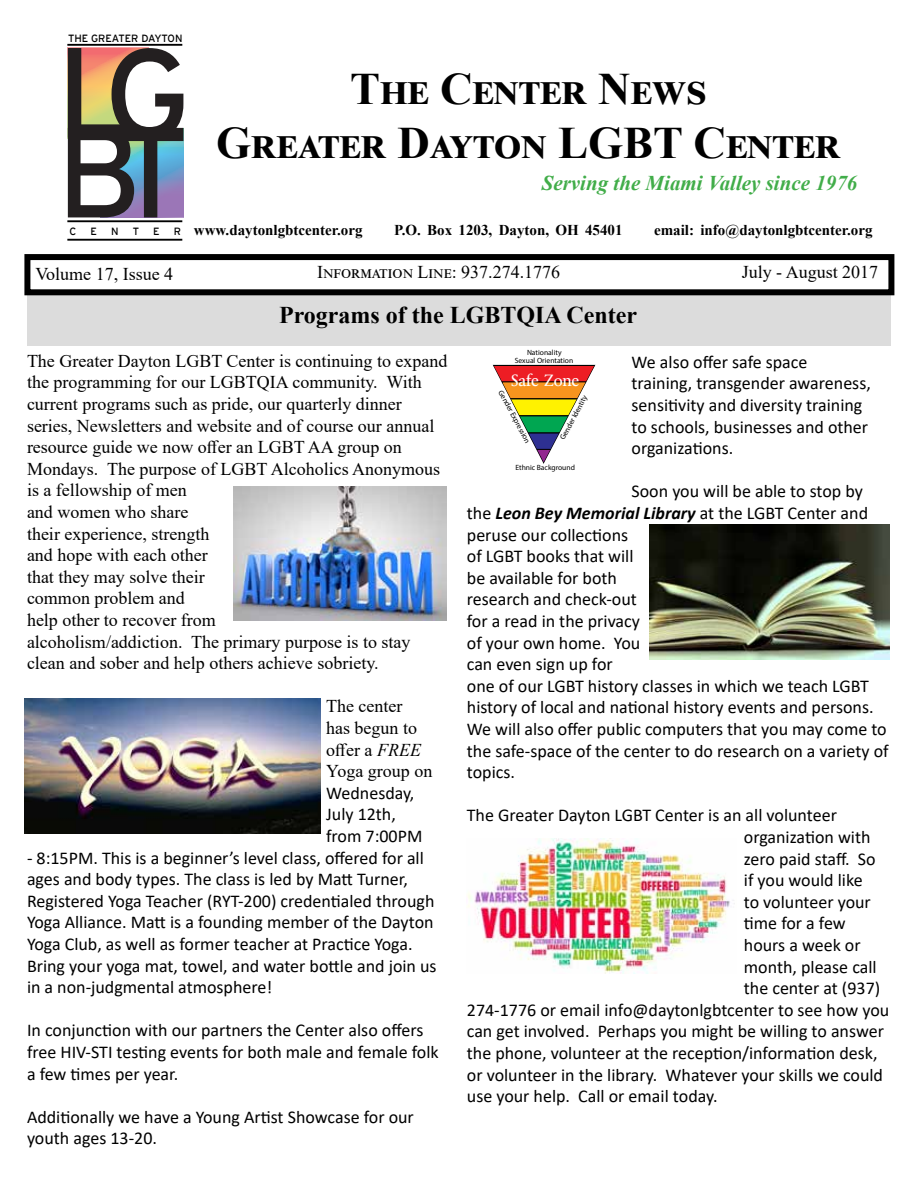
<style>
.page{position:relative;width:918px;height:1188px;background:#fff}
.page>*{position:absolute;margin:0;border:0;box-sizing:border-box;transform-origin:0 0}
.t1{font:700 45px/54px "Times New Roman";letter-spacing:.005em;color:#000;text-align:center}
.t2{font:36.9px "Interstate";color:#231f20}
.t3{font:700 24px "Times New Roman";color:#000}
.t4{font:italic 700 21px "Times New Roman";color:#41ad49}
.t5{font:18px/21.6px "Calibri";color:#000}
.t6{font:18px/21.6px "Times New Roman";color:#000}
.t7{font:15.15px "Byington";color:#fff}
.t8{font:700 15px "Times New Roman";color:#000}
.t9{font:10.65px "Interstate";color:#231f20;scale:.94 1}
.t10{font:10.5px "Interstate";color:#000}
.t11{font:7.5px "Myriad Pro";color:#000}
.s1{font-style:italic}
.s2{font-weight:700;font-style:italic}
</style>
<div class="page">
<hr style="left:67px;top:44px;width:115px;height:2px;background:#000">
<svg style="left:67px;top:48px;width:117px;height:174px"></svg>
<hr style="left:67px;top:220px;width:115px;height:2px;background:#000">
<hr style="left:67px;top:239px;width:115px;height:2px;background:#000">
<div style="left:24px;top:254px;width:870px;height:41px;border:6px solid #000"></div>
<svg style="left:538px;top:254px;width:323px;height:38px"></svg>
<div style="left:27px;top:292px;width:864px;height:54px;background:#dcdcdc"></div>
<img style="left:234px;top:486px;width:212px;height:135px">
<img style="left:24px;top:699px;width:297px;height:135px">
<img style="left:650px;top:525px;width:240px;height:135px">
<svg style="left:493px;top:364px;width:103px;height:100px"></svg>
<img style="left:468px;top:838px;width:267px;height:135px">
<p class="t10" style="left:68px;top:32px;width:116px">THE GREATER DAYTON</p>
<h1 class="t1" style="left:216px;top:61px;width:621px">The Center News<br>Greater Dayton LGBT Center</h1>
<p class="t4" style="left:542px;top:169px;width:317px">Serving the Miami Valley since 1976</p>
<p class="t8" style="left:194px;top:219px;width:170px">www.daytonlgbtcenter.org</p>
<p class="t8" style="left:394px;top:219px;width:230px">P.O. Box 1203, Dayton, OH 45401</p>
<p class="t8" style="left:654px;top:219px;width:220px">email: info@daytonlgbtcenter.org</p>
<p class="t6" style="left:317px;top:261px;width:245px">Information Line: 937.274.1776</p>
<h3 class="t3" style="left:279px;top:298px;width:360px">Programs of the LGBTQIA Center</h3>
<p class="t6" style="left:27px;top:349px;width:422px">The Greater Dayton LGBT Center is continuing to expand the programming for our LGBTQIA community. With current programs such as pride, our quarterly dinner series, Newsletters and website and of course our annual resource guide we now offer an LGBT AA group on Mondays. The purpose of LGBT Alcoholics Anonymous is a fellowship of men<br>and women who share<br>their experience, strength<br>and hope with each other<br>that they may solve their<br>common problem and<br>help other to recover from<br>alcoholism/addiction. The primary purpose is to stay clean and sober and help others achieve sobriety.</p>
<p class="t6" style="left:326px;top:695px;width:108px">The center<br>has begun to offer a <span class="s1">FREE<br></span>Yoga group on</p>
<p class="t5" style="left:326px;top:781px;width:98px">Wednesday,<br>July 12th, from 7:00PM</p>
<p class="t5" style="left:27px;top:846px;width:411px">- 8:15PM. This is a beginner’s level class, offered for all ages and body types. The class is led by Matt Turner, Registered Yoga Teacher (RYT-200) credentialed through Yoga Alliance. Matt is a founding member of the Dayton Yoga Club, as well as former teacher at Practice Yoga.<br>Bring your yoga mat, towel, and water bottle and join us in a non-judgmental atmosphere!</p>
<p class="t5" style="left:27px;top:1019px;width:413px">In conjunction with our partners the Center also offers free HIV-STI testing events for both male and female folk a few times per year.</p>
<p class="t5" style="left:27px;top:1105px;width:388px">Additionally we have a Young Artist Showcase for our youth ages 13-20.</p>
<p class="t10" style="left:70px;top:225px;width:8px">C</p>
<p class="t10" style="left:91px;top:225px;width:8px">E</p>
<p class="t10" style="left:111px;top:225px;width:9px">N</p>
<p class="t10" style="left:133px;top:225px;width:8px">T</p>
<p class="t10" style="left:153px;top:225px;width:8px">E</p>
<p class="t10" style="left:174px;top:225px;width:9px">R</p>
<p class="t6" style="left:36px;top:263px;width:139px">Volume 17, Issue 4</p>
<h2 class="t2" style="left:67px;top:223px;width:116px">LGBT</h2>
<p class="t9" style="left:110px;top:259px;width:9px">N</p>
<p class="t6" style="left:742px;top:260px;width:138px">July - August 2017</p>
<p class="t11" style="left:527px;top:347px;width:36px">Nationality</p>
<p class="t5" style="left:632px;top:351px;width:241px">We also offer safe space training, transgender awareness, sensitivity and diversity training to schools, businesses and other organizations.</p>
<p class="t5" style="left:467px;top:480px;width:423px;text-indent:165px">Soon you will be able to stop by the <span class="s2">Leon Bey Memorial Library</span> at the LGBT Center and peruse our collections<br>of LGBT books that will<br>be available for both<br>research and check-out<br>for a read in the privacy<br>of your own home. You<br>can even sign up for<br>one of our LGBT history classes in which we teach LGBT history of local and national history events and persons.<br>We will also offer public computers that you may come to the safe-space of the center to do research on a variety of topics.</p>
<p class="t5" style="left:467px;top:804px;width:372px">The Greater Dayton LGBT Center is an all volunteer</p>
<p class="t5" style="left:744px;top:826px;width:128px">organization with</p>
<p class="t5" style="left:744px;top:847px;width:133px">zero paid staff. So</p>
<p class="t5" style="left:744px;top:869px;width:120px">if you would like</p>
<p class="t5" style="left:744px;top:891px;width:128px">to volunteer your</p>
<p class="t5" style="left:744px;top:912px;width:103px">time for a few</p>
<p class="t5" style="left:744px;top:934px;width:118px">hours a week or</p>
<p class="t5" style="left:744px;top:955px;width:134px">month, please call</p>
<p class="t5" style="left:744px;top:977px;width:138px">the center at (937)</p>
<p class="t5" style="left:467px;top:999px;width:424px">274-1776 or email info@daytonlgbtcenter to see how you</p>
<p class="t5" style="left:467px;top:1020px;width:419px">can get involved. Perhaps you might be willing to answer</p>
<p class="t5" style="left:467px;top:1042px;width:412px">the phone, volunteer at the reception/information desk,</p>
<p class="t5" style="left:467px;top:1063px;width:418px">or volunteer in the library. Whatever your skills we could</p>
<p class="t5" style="left:467px;top:1085px;width:252px">use your help. Call or email today.</p>
<p class="t11" style="left:515px;top:355px;width:60px">Sexual Orientation</p>
<p class="t11" style="left:505px;top:388px;width:60px;rotate:62deg">Gender Expression</p>
<p class="t11" style="left:558px;top:437px;width:51px;rotate:-62deg">Gender Identity</p>
<p class="t7" style="left:511px;top:372px;width:70px">Safe Zone</p>
<p class="t11" style="left:515px;top:463px;width:61px">Ethnic Background</p>
</div>
